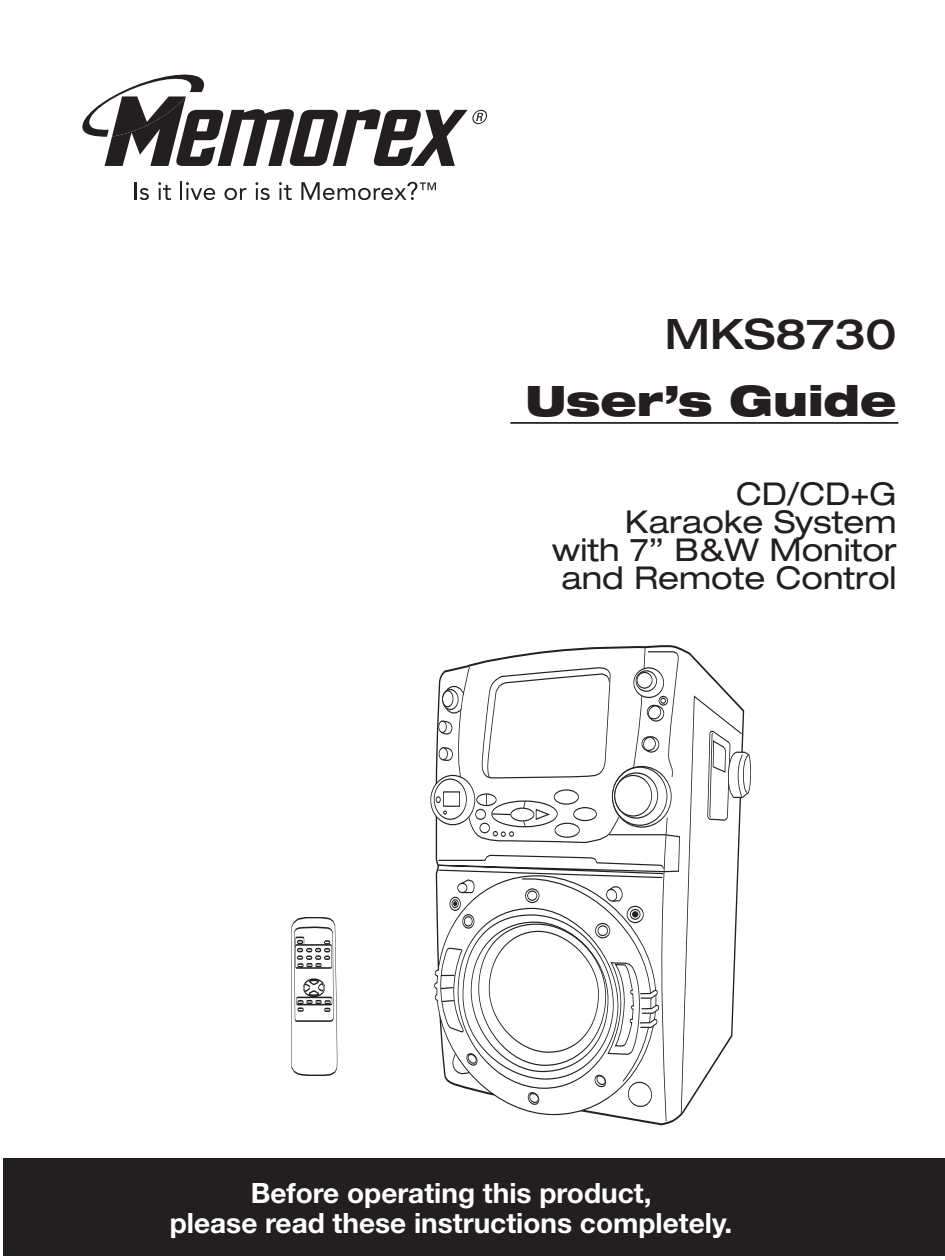
<style>
.page{position:relative;width:945px;height:1260px;background:#fff}
.page>*{position:absolute;margin:0;border:0;box-sizing:border-box;transform-origin:0 0}
.t1{font:900 expanded 42px "Helvetica Neue";color:#231f20}
.t2{font:500 expanded 42px "Helvetica Neue";color:#231f20}
.t3{font:expanded 31.5px/28px "Helvetica Neue";color:#231f20;text-align:right}
.t4{font:700 28px/29.8px "Helvetica Neue";color:#fff;text-align:center}
</style>
<div class="page">
<svg style="left:431px;top:775px;width:44px;height:50px"></svg>
<div style="left:434px;top:779px;width:33px;height:41px;border:1px solid #231f20;border-radius:50%"></div>
<svg style="left:436px;top:646px;width:315px;height:476px"></svg>
<svg style="left:83px;top:75px;width:404px;height:91px"></svg>
<svg style="left:135px;top:182px;width:14px;height:18px"></svg>
<svg style="left:158px;top:182px;width:13px;height:18px"></svg>
<svg style="left:180px;top:181px;width:35px;height:19px"></svg>
<svg style="left:224px;top:188px;width:23px;height:12px"></svg>
<svg style="left:255px;top:182px;width:15px;height:18px"></svg>
<svg style="left:279px;top:182px;width:13px;height:18px"></svg>
<svg style="left:301px;top:182px;width:135px;height:18px"></svg>
<div style="left:4px;top:1158px;width:941px;height:98px;background:#231f20"></div>
<hr style="left:510px;top:422px;width:388px;height:2px;background:#231f20">
<svg style="left:291px;top:917px;width:46px;height:159px"></svg>
<h1 class="t2" style="left:665px;top:319px;width:233px">MKS8730</h1>
<h1 class="t1" style="left:526px;top:384px;width:372px">User’s Guide</h1>
<p class="t3" style="left:552px;top:483px;width:346px">CD/CD+G<br>Karaoke System with 7” B&amp;W Monitor and Remote Control</p>
<p class="t4" style="left:170px;top:1177px;width:564px">Before operating this product,<br>please read these instructions completely.</p>
</div>
